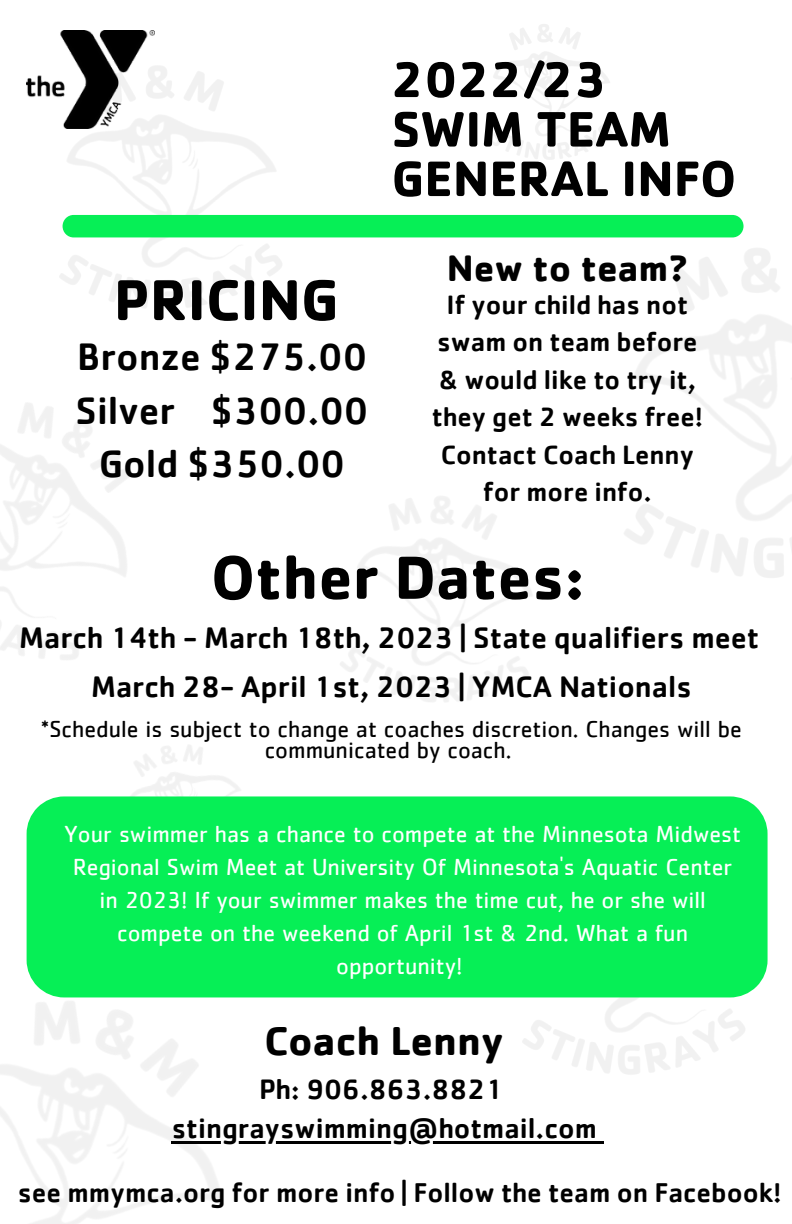
<style>
.page{position:relative;width:792px;height:1224px;background:#fff}
.page>*{position:absolute;margin:0;border:0;box-sizing:border-box;transform-origin:0 0}
.t1{font:700 63px "Cachet";color:#000}
.t2{font:700 59.8px "Cachet";color:#000}
.t3{font:700 51.6px/49.6px "Cachet";color:#000}
.t4{font:700 41.6px "Cachet";color:#000}
.t5{font:500 39.6px/53.4px "Cachet";color:#000;text-align:center}
.t6{font:700 38px "Cachet";color:#000}
.t7{font:500 30.6px "Cachet";color:#000}
.t8{font:500 29px/39.4px "Cachet";color:#000;text-align:center}
.t9{font:500 28px "Cachet";color:#000}
.t10{font:500 27.4px/37.6px "Cachet";color:#000;text-align:center}
.t11{font:24px/33px "Cachet";color:#fff;text-align:center}
.t12{font:24px/21px "Cachet";color:#000;text-align:center}
</style>
<div class="page">
<img style="left:59px;top:66px;width:251px;height:243px">
<img style="left:584px;top:229px;width:208px;height:349px">
<img style="left:0;top:921px;width:326px;height:303px">
<img style="left:27px;top:31px;width:127px;height:97px">
<div style="left:27px;top:796px;width:741px;height:201px;background:#06ef56"></div>
<div style="left:63px;top:215px;width:681px;height:22px;background:#06ef56;border-radius:11px"></div>
<hr style="left:172px;top:1141px;width:425px;height:3px;background:#000">
<svg style="left:597px;top:1141px;width:6px;height:3px"></svg>
<h2 class="t2" style="left:114px;top:261px;width:226px">PRICING</h2>
<h3 class="t5" style="left:76px;top:329px;width:294px">Bronze $275.00<br>Silver $300.00<br>Gold $350.00</h3>
<h3 class="t3" style="left:392px;top:53px;width:346px">2022/23<br>SWIM TEAM<br>GENERAL INFO</h3>
<h3 class="t6" style="left:447px;top:243px;width:243px">New to team?</h3>
<p class="t10" style="left:432px;top:285px;width:273px">If your child has not swam on team before &amp; would like to try it, they get 2 weeks free!<br>Contact Coach Lenny for more info.</p>
<h1 class="t1" style="left:211px;top:537px;width:375px">Other Dates:</h1>
<p class="t7" style="left:19px;top:618px;width:742px">March 14th - March 18th, 2023 | State qualifiers meet</p>
<p class="t7" style="left:91px;top:666px;width:602px">March 28- April 1st, 2023 | YMCA Nationals</p>
<p class="t12" style="left:41px;top:720px;width:702px">*Schedule is subject to change at coaches discretion. Changes will be communicated by coach.</p>
<p class="t11" style="left:64px;top:819px;width:679px">Your swimmer has a chance to compete at the Minnesota Midwest Regional Swim Meet at University Of Minnesota's Aquatic Center in 2023! If your swimmer makes the time cut, he or she will compete on the weekend of April 1st &amp; 2nd. What a fun opportunity!</p>
<h3 class="t4" style="left:264px;top:1014px;width:241px">Coach Lenny</h3>
<p class="t8" style="left:172px;top:1068px;width:427px">Ph: 906.863.8821 stingrayswimming@hotmail.com</p>
<p class="t9" style="left:18px;top:1174px;width:765px">see mmymca.org for more info | Follow the team on Facebook!</p>
</div>
